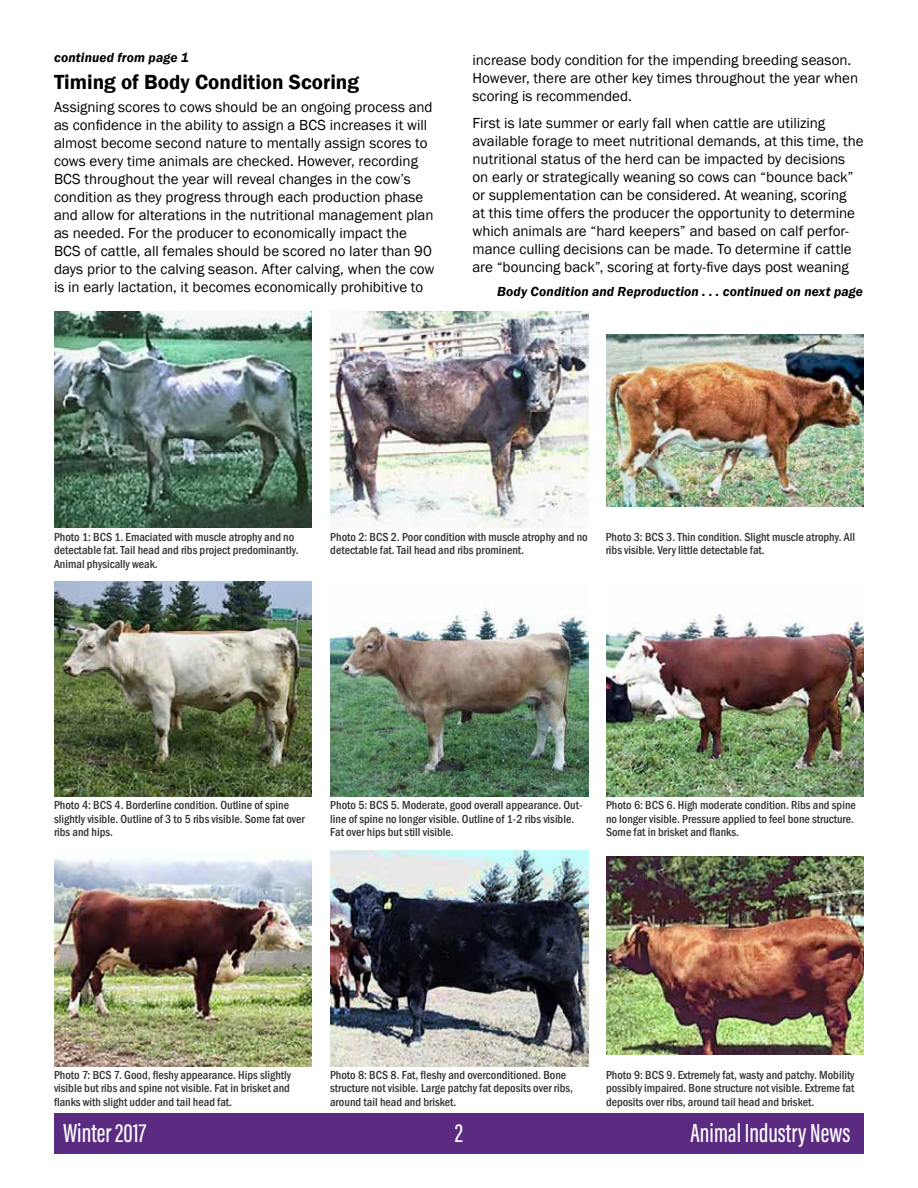
<style>
.page{position:relative;width:918px;height:1188px;background:#fff}
.page>*{position:absolute;margin:0;border:0;box-sizing:border-box;transform-origin:0 0}
.t1{font:500 27px "Acumin Pro Extra Cond";color:#fff}
.t2{font:600 21px "Franklin Gothic";color:#000}
.t3{font:15px/18px "Franklin Gothic";color:#000}
.t4{font:italic 600 13.5px "Franklin Gothic";letter-spacing:.01em;color:#000}
.t5{font:500 condensed 12px/13.5px "Franklin Gothic";color:#333}
</style>
<div class="page">
<div style="left:54px;top:1113px;width:810px;height:41px;background:#5b2b82"></div>
<img style="left:606px;top:857px;width:258px;height:197px">
<img style="left:330px;top:851px;width:258px;height:215px">
<img style="left:54px;top:858px;width:258px;height:208px">
<img style="left:606px;top:614px;width:258px;height:183px">
<img style="left:330px;top:608px;width:258px;height:189px">
<img style="left:54px;top:581px;width:258px;height:216px">
<img style="left:606px;top:335px;width:258px;height:172px">
<img style="left:330px;top:311px;width:258px;height:216px">
<img style="left:54px;top:311px;width:258px;height:216px">
<p class="t4" style="left:54px;top:49px;width:136px">continued from page 1</p>
<h2 class="t2" style="left:54px;top:69px;width:307px">Timing of Body Condition Scoring</h2>
<p class="t3" style="left:54px;top:98px;width:382px">Assigning scores to cows should be an ongoing process and as confidence in the ability to assign a BCS increases it will almost become second nature to mentally assign scores to cows every time animals are checked. However, recording BCS throughout the year will reveal changes in the cow’s condition as they progress through each production phase and allow for alterations in the nutritional management plan as needed. For the producer to economically impact the BCS of cattle, all females should be scored no later than 90 days prior to the calving season. After calving, when the cow is in early lactation, it becomes economically prohibitive to</p>
<p class="t3" style="left:472px;top:51px;width:387px">increase body condition for the impending breeding season.<br>However, there are other key times throughout the year when scoring is recommended.</p>
<p class="t3" style="left:472px;top:114px;width:393px">First is late summer or early fall when cattle are utilizing available forage to meet nutritional demands, at this time, the nutritional status of the herd can be impacted by decisions on early or strategically weaning so cows can “bounce back” or supplementation can be considered. At weaning, scoring<br>at this time offers the producer the opportunity to determine which animals are “hard keepers” and based on calf perfor&shy;mance culling decisions can be made. To determine if cattle are “bouncing back”, scoring at forty-five days post weaning</p>
<p class="t4" style="left:497px;top:282px;width:367px">Body Condition and Reproduction . . . continued on next page</p>
<p class="t5" style="left:54px;top:530px;width:246px">Photo 1: BCS 1. Emaciated with muscle atrophy and no detectable fat. Tail head and ribs project predominantly.<br>Animal physically weak.</p>
<p class="t5" style="left:330px;top:530px;width:259px">Photo 2: BCS 2. Poor condition with muscle atrophy and no detectable fat. Tail head and ribs prominent.</p>
<p class="t5" style="left:606px;top:530px;width:251px">Photo 3: BCS 3. Thin condition. Slight muscle atrophy. All ribs visible. Very little detectable fat.</p>
<p class="t5" style="left:54px;top:798px;width:252px">Photo 4: BCS 4. Borderline condition. Outline of spine slightly visible. Outline of 3 to 5 ribs visible. Some fat over ribs and hips.</p>
<p class="t5" style="left:330px;top:798px;width:254px">Photo 5: BCS 5. Moderate, good overall appearance. Out&shy;line of spine no longer visible. Outline of 1-2 ribs visible.<br>Fat over hips but still visible.</p>
<p class="t5" style="left:606px;top:798px;width:251px">Photo 6: BCS 6. High moderate condition. Ribs and spine no longer visible. Pressure applied to feel bone structure.<br>Some fat in brisket and flanks.</p>
<p class="t5" style="left:54px;top:1068px;width:239px;text-align:justify">Photo 7: BCS 7. Good, fleshy appearance. Hips slightly visible but ribs and spine not visible. Fat in brisket and flanks with slight udder and tail head fat.</p>
<p class="t5" style="left:330px;top:1068px;width:245px">Photo 8: BCS 8. Fat, fleshy and overconditioned. Bone structure not visible. Large patchy fat deposits over ribs, around tail head and brisket.</p>
<p class="t5" style="left:606px;top:1068px;width:250px;text-align:justify">Photo 9: BCS 9. Extremely fat, wasty and patchy. Mobility possibly impaired. Bone structure not visible. Extreme fat deposits over ribs, around tail head and brisket.</p>
<h1 class="t1" style="left:63px;top:1116px;width:85px">Winter 2017</h1>
<h1 class="t1" style="left:455px;top:1116px;width:10px">2</h1>
<h1 class="t1" style="left:690px;top:1116px;width:162px">Animal Industry News</h1>
</div>
